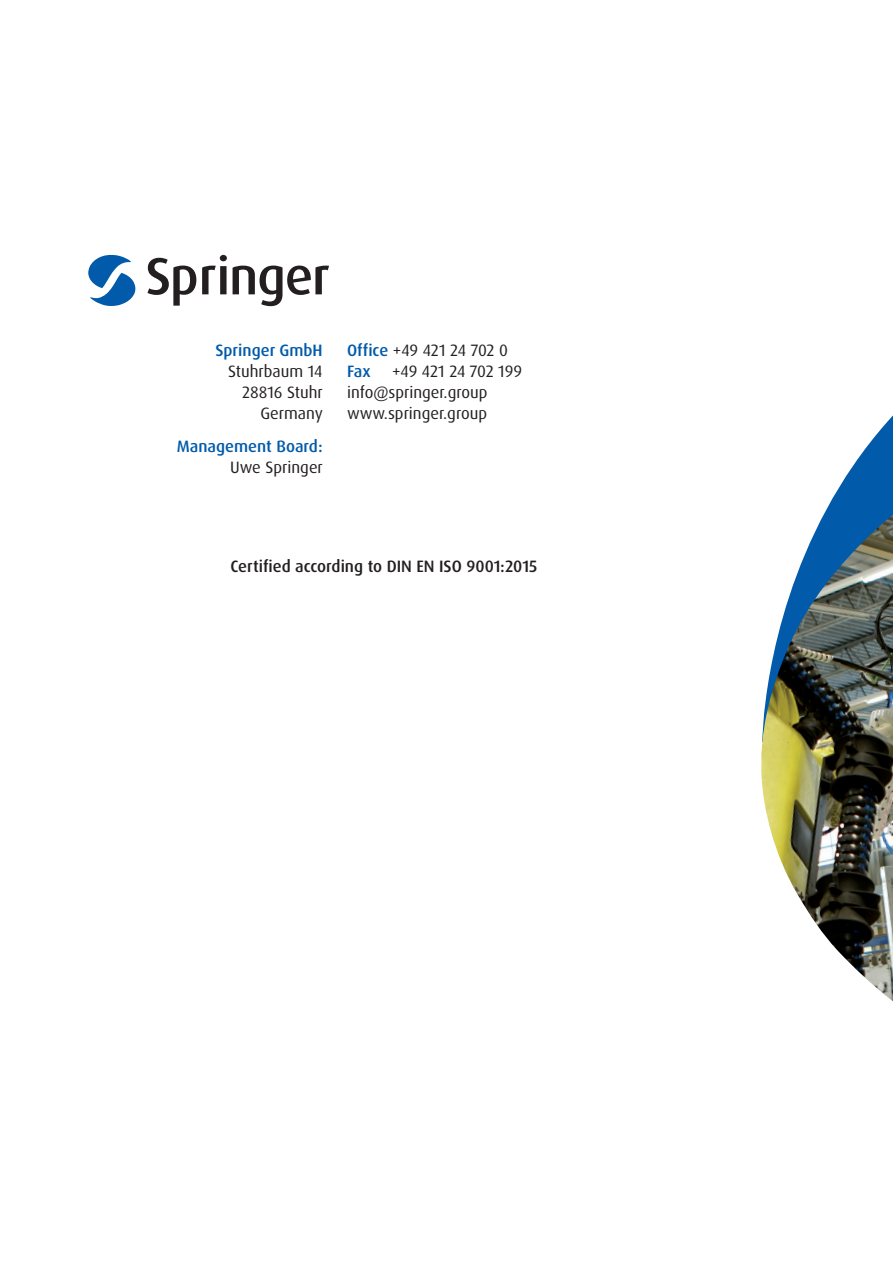
<style>
.page{position:relative;width:893px;height:1263px;background:#fff}
.page>*{position:absolute;margin:0;border:0;box-sizing:border-box;transform-origin:0 0}
.t1{font:500 52.35px "Dax Pro";letter-spacing:-.02em;color:#231f20}
.t2{font:16.5px/21px "Dax Pro";color:#231f20}
.t3{font:500 16.5px "Dax Pro";color:#231f20}
.t4{font:500 16.5px "Dax Pro";color:#015aaa}
.s1{font-weight:500;color:#015aaa}
</style>
<div class="page">
<svg style="left:88px;top:255px;width:47px;height:51px"></svg>
<svg style="left:823px;top:415px;width:70px;height:100px;fill:#015aaa"></svg>
<img style="left:761px;top:515px;width:132px;height:486px">
<h1 class="t1" style="left:145px;top:242px;width:186px">Springer</h1>
<p class="t4" style="left:215px;top:340px;width:109px">Springer GmbH</p>
<p class="t2" style="left:228px;top:361px;width:96px;text-align:right">Stuhrbaum 14<br>28816 Stuhr<br>Germany</p>
<p class="t4" style="left:177px;top:436px;width:147px">Management Board:</p>
<p class="t2" style="left:230px;top:457px;width:94px">Uwe Springer</p>
<p class="t2" style="left:347px;top:340px;width:162px"><span class="s1">Office</span> +49 421 24 702 0<br><span class="s1">Fax</span></p>
<p class="t2" style="left:347px;top:361px;width:177px;text-indent:45px">+49 421 24 702 199 info@springer.group www.springer.group</p>
<p class="t3" style="left:231px;top:555px;width:308px">Certified according to DIN EN ISO 9001:2015</p>
</div>
